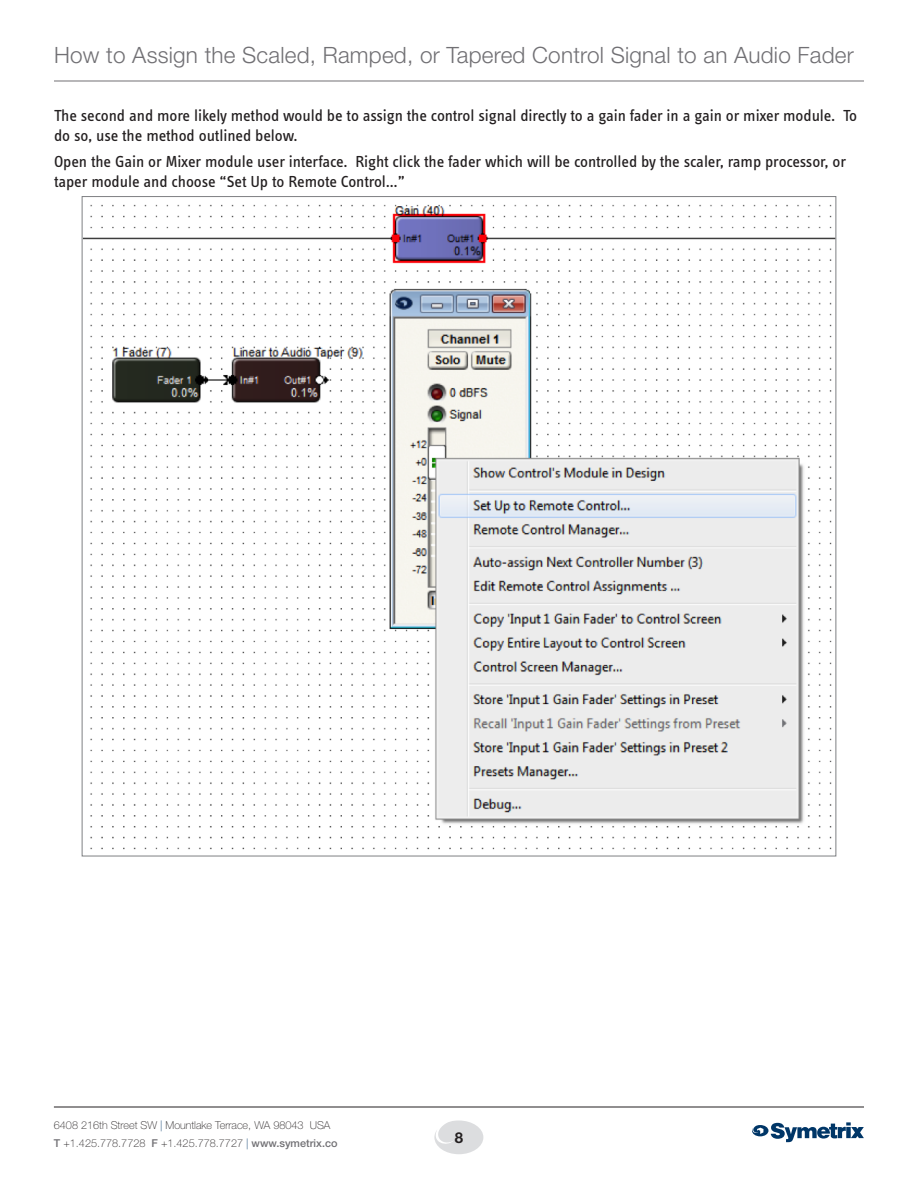
<style>
.page{position:relative;width:918px;height:1188px;background:#fff}
.page>*{position:absolute;margin:0;border:0;box-sizing:border-box;transform-origin:0 0}
.PAGE_HEADING_RIGHT{font:300 22.5px "Helvetica Neue LT Std";letter-spacing:.01em;color:#717074}
.SellCopy{font:16.5px/19.8px "Info Text";letter-spacing:-.005em;color:#231f20}
.t1{font:700 15px "Helvetica Neue LT Std";color:#231f20}
.t2{font:100 10.8px "Helvetica Neue LT Std";color:#231f20}
.s1{color:#003667}
.s2{font-weight:500;color:#717074}
</style>
<div class="page">
<img style="left:84px;top:204px;width:750px;height:646px">
<hr style="left:54px;top:81px;width:810px;height:1px;background:#717074">
<svg style="left:434px;top:1120px;width:49px;height:34px"></svg>
<svg style="left:752px;top:1122px;width:112px;height:20px"></svg>
<hr style="left:54px;top:1107px;width:810px;height:1px;background:#231f20">
<p class="PAGE_HEADING_RIGHT" style="left:54px;top:42px;width:801px">How to Assign the Scaled, Ramped, or Tapered Control Signal to an Audio Fader</p>
<p class="SellCopy" style="left:54px;top:106px;width:805px">The second and more likely method would be to assign the control signal directly to a gain fader in a gain or mixer module. To do so, use the method outlined below.</p>
<p class="SellCopy" style="left:54px;top:152px;width:794px">Open the Gain or Mixer module user interface. Right click the fader which will be controlled by the scaler, ramp processor, or taper module and choose “Set Up to Remote Control…”</p>
<p class="t2" style="left:54px;top:1119px;width:278px">6408 216th Street SW <span class="s1">|</span> Mountlake Terrace, WA 98043 USA</p>
<p class="t2" style="left:54px;top:1137px;width:285px"><span class="s2">T</span> +1.425.778.7728 <span class="s2">F</span> +1.425.778.7727 <span class="s1">|</span> <span class="s2">www.symetrix.co</span></p>
<p class="t1" style="left:455px;top:1128px;width:10px">8</p>
</div>
